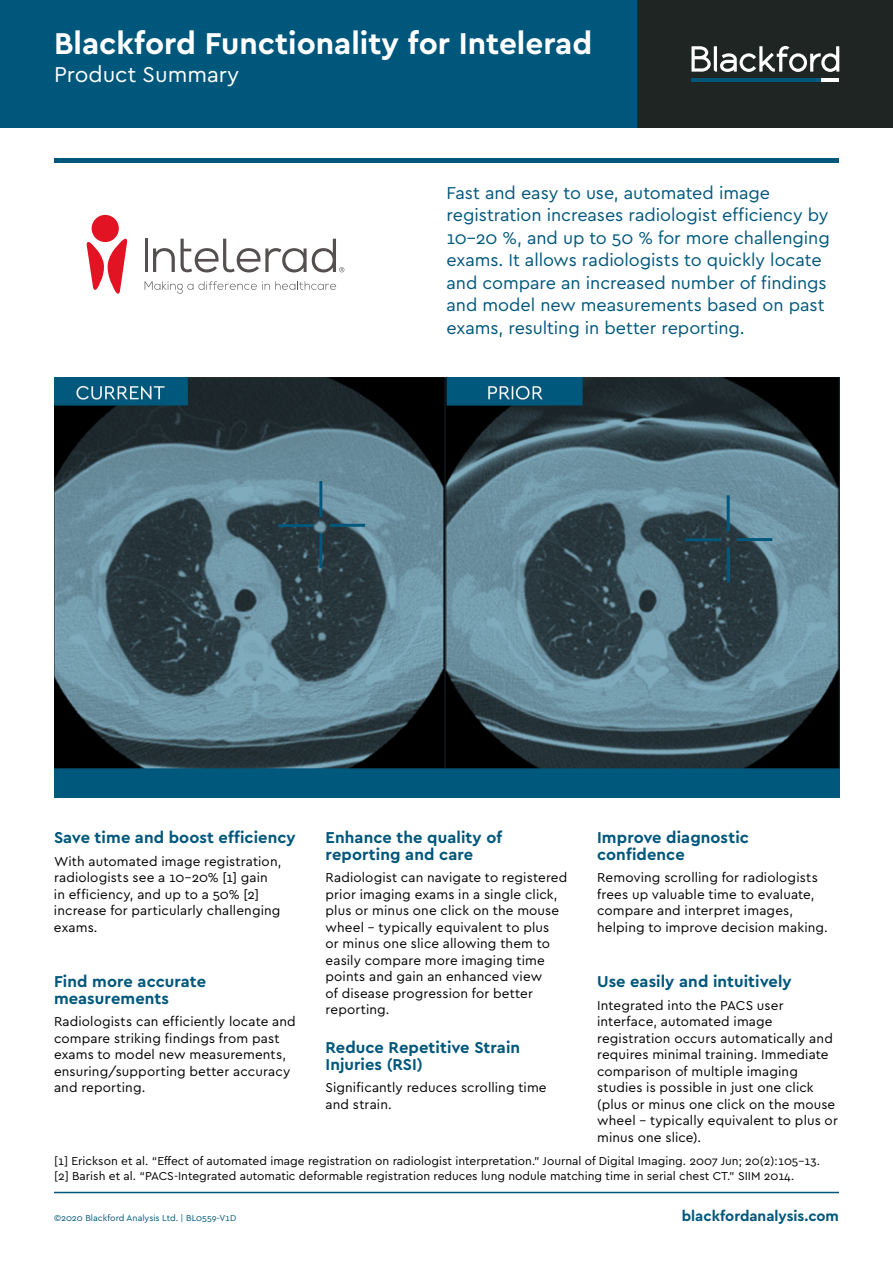
<style>
.page{position:relative;width:893px;height:1263px;background:#fff}
.page>*{position:absolute;margin:0;border:0;box-sizing:border-box;transform-origin:0 0}
.t1{font:700 31.5px "Cera GR";color:#fff}
.t2{font:22.5px "Cera GR";color:#fff}
.t3{font:18px/22.5px "Cera GR";letter-spacing:-.005em;color:#00577c}
.t4{font:700 16.5px/16.5px "Cera GR";letter-spacing:.005em;color:#00577c}
.t5{font:700 15px "Cera GR";color:#00577c}
.t6{font:13.5px/16.5px "Cera GR";letter-spacing:.01em;color:#000}
.t7{font:12px/14.4px "Cera GR";color:#000}
.t8{font:9px "Cera GR";color:#00577c}
</style>
<div class="page">
<div style="left:0;top:0;width:893px;height:128px;background:#00577c"></div>
<div style="left:638px;top:0;width:255px;height:128px;background:#1f2522"></div>
<hr style="left:821px;top:78px;width:18px;height:4px;background:#fff">
<hr style="left:691px;top:78px;width:130px;height:4px;background:#00577c">
<svg style="left:691px;top:46px;width:148px;height:26px"></svg>
<svg style="left:153px;top:248px;width:22px;height:24px"></svg>
<hr style="left:145px;top:239px;width:3px;height:33px;background:#54504f">
<svg style="left:181px;top:239px;width:163px;height:33px"></svg>
<svg style="left:87px;top:238px;width:41px;height:56px"></svg>
<div style="left:91px;top:215px;width:28px;height:27px;background:#e21322;border-radius:50%"></div>
<svg style="left:145px;top:281px;width:191px;height:13px"></svg>
<hr style="left:54px;top:1192px;width:785px;height:1px;background:#00577c">
<div style="left:54px;top:158px;width:785px;height:5px;background:#00577c"></div>
<img style="left:54px;top:377px;width:785px;height:420px">
<h1 class="t1" style="left:54px;top:26px;width:540px">Blackford Functionality for Intelerad</h1>
<h2 class="t2" style="left:54px;top:62px;width:187px">Product Summary</h2>
<p class="t3" style="left:446px;top:181px;width:385px">Fast and easy to use, automated image registration increases radiologist efficiency by 10-20 %, and up to 50 % for more challenging exams. It allows radiologists to quickly locate and compare an increased number of findings and model new measurements based on past exams, resulting in better reporting.</p>
<p class="t4" style="left:54px;top:830px;width:243px">Save time and boost efficiency</p>
<p class="t6" style="left:54px;top:853px;width:229px">With automated image registration, radiologists see a 10–20% [1] gain in efficiency, and up to a 50% [2] increase for particularly challenging exams.</p>
<p class="t4" style="left:326px;top:830px;width:178px">Enhance the quality of reporting and care</p>
<p class="t6" style="left:326px;top:870px;width:243px">Radiologist can navigate to registered prior imaging exams in a single click, plus or minus one click on the mouse wheel – typically equivalent to plus<br>or minus one slice allowing them to easily compare more imaging time points and gain an enhanced view<br>of disease progression for better reporting.</p>
<p class="t4" style="left:326px;top:1040px;width:196px">Reduce Repetitive Strain<br>Injuries (RSI)</p>
<p class="t6" style="left:326px;top:1079px;width:223px">Significantly reduces scrolling time and strain.</p>
<p class="t4" style="left:597px;top:830px;width:153px">Improve diagnostic confidence</p>
<p class="t6" style="left:597px;top:870px;width:232px">Removing scrolling for radiologists frees up valuable time to evaluate, compare and interpret images, helping to improve decision making.</p>
<p class="t4" style="left:54px;top:974px;width:154px">Find more accurate measurements</p>
<p class="t6" style="left:54px;top:1013px;width:243px">Radiologists can efficiently locate and compare striking findings from past exams to model new measurements, ensuring/supporting better accuracy and reporting.</p>
<p class="t4" style="left:597px;top:974px;width:196px">Use easily and intuitively</p>
<p class="t6" style="left:597px;top:997px;width:242px">Integrated into the PACS user interface, automated image registration occurs automatically and requires minimal training. Immediate comparison of multiple imaging studies is possible in just one click (plus or minus one click on the mouse wheel – typically equivalent to plus or minus one slice).</p>
<p class="t7" style="left:54px;top:1154px;width:767px">[1] Erickson et al. “Effect of automated image registration on radiologist interpretation.” Journal of Digital Imaging. 2007 Jun; 20(2):105-13. [2] Barish et al. “PACS-Integrated automatic deformable registration reduces lung nodule matching time in serial chest CT.” SIIM 2014.</p>
<p class="t8" style="left:54px;top:1213px;width:184px">©2020 Blackford Analysis Ltd. | BL0559-V1D</p>
<p class="t5" style="left:682px;top:1207px;width:159px">blackfordanalysis.com</p>
</div>
